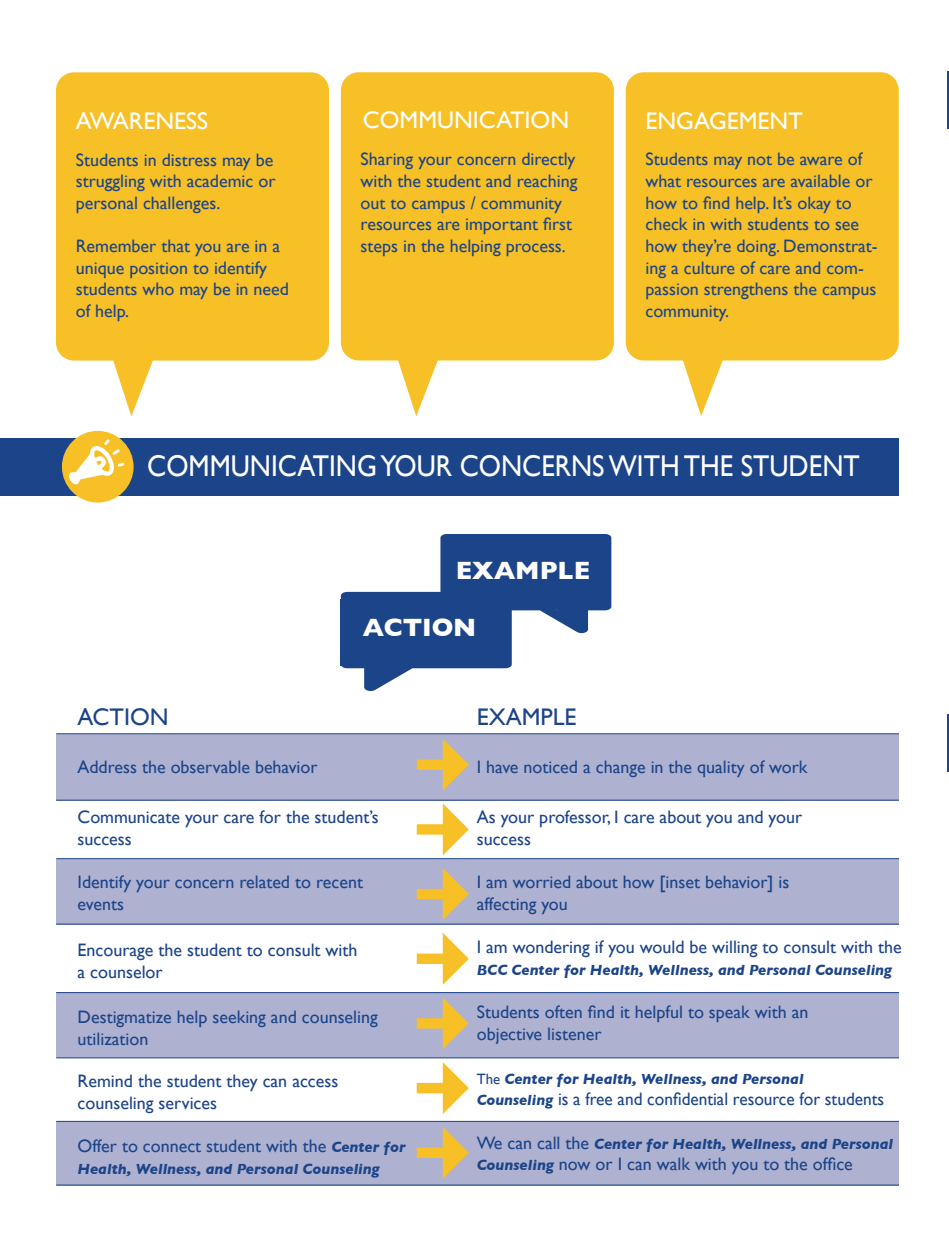
<style>
.page{position:relative;width:949px;height:1260px;background:#fff}
.page>*{position:absolute;margin:0;border:0;box-sizing:border-box;transform-origin:0 0}
.t1{font:30px "Gill Sans";color:#fff;scale:.9 1}
.t2{font:700 25.5px "Gill Sans";color:#fff}
.t3{font:24px "Gill Sans";color:#fff}
.t4{font:24px "Gill Sans";color:#1c4489}
.t5{font:18px/21.6px "Gill Sans";color:#1c4489}
.t6{font:18px "Gill Sans";color:#1c4489;scale:.96 1}
.t7{font:italic 700 15px "Gill Sans";color:#1c4489}
.s1{font-weight:700;font-style:italic;font-size:15px}
.s2{font-weight:400;font-style:normal}
.s3{font-weight:400;font-style:normal;font-size:18px}
</style>
<div class="page">
<div style="left:56px;top:1120px;width:843px;height:65px;background:#aeb1d0"></div>
<div style="left:56px;top:992px;width:843px;height:65px;background:#aeb1d0"></div>
<div style="left:56px;top:858px;width:843px;height:65px;background:#aeb1d0"></div>
<div style="left:56px;top:733px;width:843px;height:67px;background:#aeb1d0"></div>
<div style="left:56px;top:72px;width:273px;height:288px;background:#f6c026;border-radius:18px"></div>
<svg style="left:108px;top:360px;width:52px;height:56px"></svg>
<div style="left:341px;top:72px;width:273px;height:288px;background:#f6c026;border-radius:18px"></div>
<svg style="left:392px;top:360px;width:52px;height:56px"></svg>
<div style="left:625px;top:72px;width:273px;height:288px;background:#f6c026;border-radius:18px"></div>
<svg style="left:677px;top:360px;width:52px;height:56px"></svg>
<div style="left:0;top:438px;width:899px;height:57px;background:#1c4489"></div>
<div style="left:62px;top:431px;width:72px;height:71px;background:#f6c026;border-radius:50%"></div>
<hr style="left:56px;top:799px;width:843px;height:1px;background:#1c4489">
<hr style="left:56px;top:858px;width:843px;height:1px;background:#1c4489">
<hr style="left:56px;top:923px;width:843px;height:1px;background:#1c4489">
<hr style="left:56px;top:992px;width:843px;height:1px;background:#1c4489">
<hr style="left:56px;top:1057px;width:843px;height:1px;background:#1c4489">
<hr style="left:56px;top:1120px;width:843px;height:1px;background:#1c4489">
<hr style="left:56px;top:1184px;width:843px;height:1px;background:#1c4489">
<svg style="left:341px;top:534px;width:270px;height:157px"></svg>
<svg style="left:68px;top:439px;width:56px;height:46px"></svg>
<hr style="left:56px;top:733px;width:843px;height:1px;background:#1c4489">
<hr style="left:947px;top:71px;width:2px;height:57px;background:#1c4489">
<hr style="left:947px;top:714px;width:2px;height:57px;background:#1c4489">
<p class="t3" style="left:76px;top:107px;width:134px">AWARENESS</p>
<p class="t5" style="left:76px;top:148px;width:201px">Students in distress may be struggling with academic or personal challenges.</p>
<p class="t5" style="left:76px;top:235px;width:215px">Remember that you are in a unique position to identify students who may be in need of help.</p>
<p class="t3" style="left:363px;top:105px;width:208px">COMMUNICATION</p>
<p class="t5" style="left:360px;top:148px;width:218px">Sharing your concern directly with the student and reaching out to campus / community resources are important first steps in the helping process.</p>
<p class="t3" style="left:645px;top:107px;width:159px">ENGAGEMENT</p>
<p class="t5" style="left:645px;top:148px;width:234px">Students may not be aware of what resources are available or how to find help. It’s okay to check in with students to see how they’re doing. Demonstrat&shy;ing a culture of care and com&shy;passion strengthens the campus community.</p>
<p class="t1" style="left:147px;top:448px;width:793px">COMMUNICATING YOUR CONCERNS WITH THE STUDENT</p>
<p class="t2" style="left:456px;top:550px;width:136px">EXAMPLE</p>
<p class="t2" style="left:363px;top:607px;width:115px">ACTION</p>
<p class="t4" style="left:78px;top:703px;width:93px">ACTION</p>
<p class="t5" style="left:78px;top:756px;width:241px">Address the observable behavior</p>
<p class="t5" style="left:78px;top:805px;width:303px">Communicate your care for the student’s</p>
<p class="t5" style="left:78px;top:827px;width:56px">success</p>
<p class="t5" style="left:78px;top:870px;width:287px">Identify your concern related to recent</p>
<p class="t5" style="left:78px;top:892px;width:48px">events</p>
<p class="t5" style="left:78px;top:939px;width:281px">Encourage the student to consult with</p>
<p class="t5" style="left:78px;top:960px;width:87px">a counselor</p>
<p class="t5" style="left:78px;top:1005px;width:302px">Destigmatize help seeking and counseling</p>
<p class="t5" style="left:78px;top:1027px;width:72px">utilization</p>
<p class="t5" style="left:78px;top:1069px;width:262px">Remind the student they can access</p>
<p class="t5" style="left:78px;top:1091px;width:141px">counseling services</p>
<p class="t5" style="left:78px;top:1134px;width:329px">Offer to connect student with the <span class="s1">Center for</span></p>
<p class="t7" style="left:78px;top:1159px;width:304px">Health, Wellness, and Personal Counseling</p>
<p class="t4" style="left:477px;top:703px;width:101px">EXAMPLE</p>
<p class="t5" style="left:477px;top:756px;width:332px">I have noticed a change in the quality of work</p>
<p class="t5" style="left:477px;top:805px;width:327px">As your professor, I care about you and your success</p>
<p class="t5" style="left:477px;top:870px;width:314px">I am worried about how [inset behavior] is affecting you</p>
<p class="t5" style="left:477px;top:936px;width:426px">I am wondering if you would be willing to consult with the</p>
<p class="t7" style="left:477px;top:960px;width:417px">BCC Center for Health, Wellness, and Personal Counseling</p>
<p class="t5" style="left:477px;top:1001px;width:333px">Students often find it helpful to speak with an</p>
<p class="t5" style="left:477px;top:1022px;width:126px">objective listener</p>
<p class="t7" style="left:477px;top:1069px;width:328px"><span class="s2">The</span> Center for Health, Wellness, and Personal</p>
<p class="t6" style="left:477px;top:1088px;width:426px"><span class="s1">Counseling</span> is a free and confidential resource for students</p>
<p class="t7" style="left:477px;top:1134px;width:418px"><span class="s3">We can call the</span> Center for Health, Wellness, and Personal</p>
<p class="t5" style="left:477px;top:1152px;width:377px"><span class="s1">Counseling</span> now or I can walk with you to the office</p>
</div>
